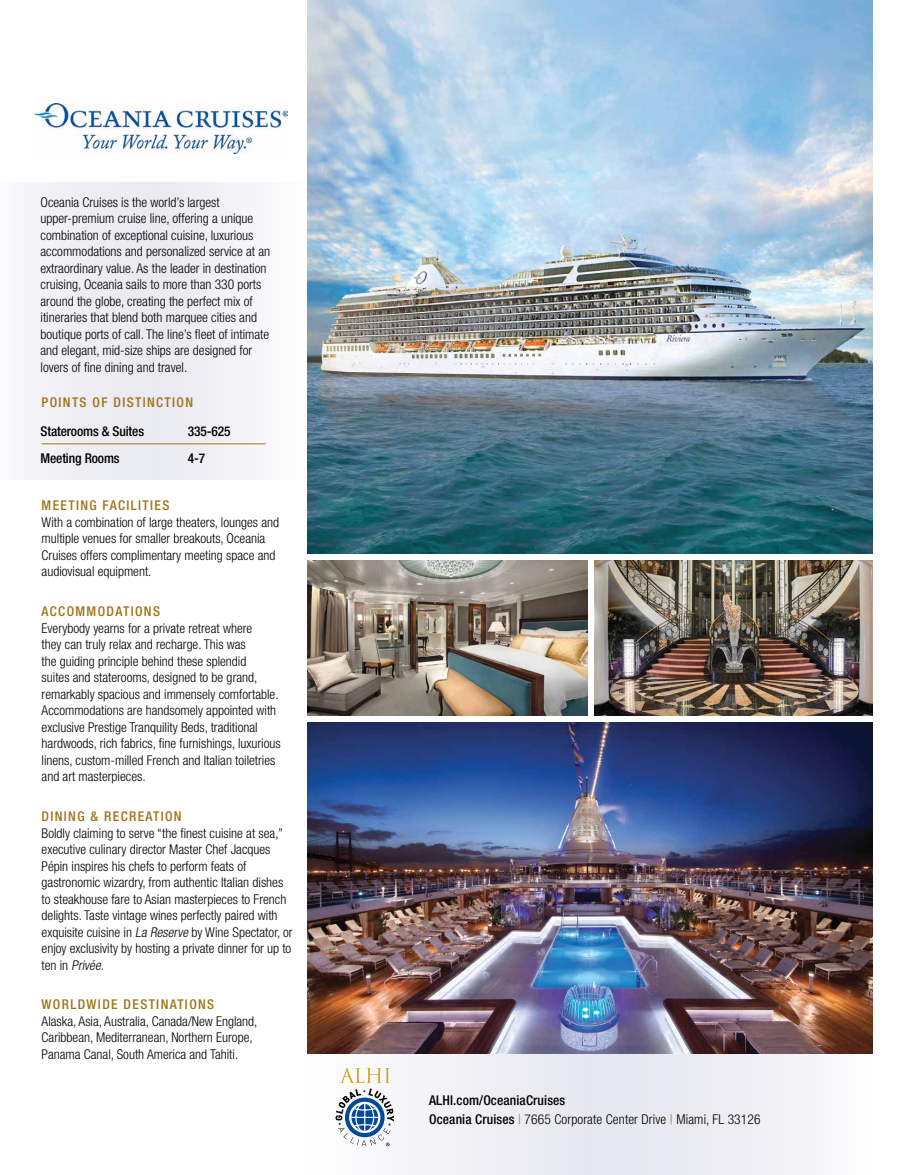
<style>
.page{position:relative;width:905px;height:1175px;background:#fff}
.page>*{position:absolute;margin:0;border:0;box-sizing:border-box;transform-origin:0 0}
.t1{font:300 condensed 13.5px/16.5px "Helvetica Neue";color:#000}
.t2{font:500 condensed 13.5px "Helvetica Neue";letter-spacing:.1em;color:#9f7418}
.t3{font:500 condensed 13.5px/19.5px "Helvetica Neue";letter-spacing:.01em;color:#000}
.t4{font:500 condensed 13.5px/27px "Helvetica Neue";letter-spacing:-.01em;color:#000}
.s1{font-style:italic}
.s2{font-weight:300;color:#9f7418}
.s3{font-weight:300}
</style>
<div class="page">
<div style="left:307px;top:1039px;width:565px;height:135px;background:#f1f1f6"></div>
<div style="left:579px;top:1039px;width:293px;height:135px;background:linear-gradient(to right,#e2e2ec,#f7f7f8)"></div>
<div style="left:0;top:182px;width:308px;height:297px;background:#f5f5f8"></div>
<div style="left:0;top:182px;width:179px;height:297px;background:#ededf3"></div>
<img style="left:308px;top:560px;width:279px;height:156px">
<img style="left:308px;top:722px;width:564px;height:331px">
<img style="left:594px;top:560px;width:278px;height:155px">
<img style="left:308px;top:0;width:564px;height:554px">
<svg style="left:340px;top:1067px;width:50px;height:15px"></svg>
<svg style="left:335px;top:1088px;width:59px;height:58px"></svg>
<img style="left:34px;top:103px;width:253px;height:50px">
<hr style="left:42px;top:443px;width:224px;height:1px;background:#9f7418">
<p class="t1" style="left:41px;top:193px;width:231px">Oceania Cruises is the world’s largest upper-premium cruise line, offering a unique combination of exceptional cuisine, luxurious accommodations and personalized service at an extraordinary value. As the leader in destination cruising, Oceania sails to more than 330 ports around the globe, creating the perfect mix of itineraries that blend both marquee cities and boutique ports of call. The line’s fleet of intimate and elegant, mid-size ships are designed for lovers of fine dining and travel.</p>
<p class="t2" style="left:42px;top:394px;width:153px">POINTS OF DISTINCTION</p>
<p class="t4" style="left:40px;top:417px;width:105px">Staterooms &amp; Suites<br>Meeting Rooms</p>
<p class="t4" style="left:188px;top:417px;width:44px">335-625<br>4-7</p>
<p class="t2" style="left:42px;top:497px;width:129px">MEETING FACILITIES</p>
<p class="t1" style="left:42px;top:514px;width:239px">With a combination of large theaters, lounges and multiple venues for smaller breakouts, Oceania Cruises offers complimentary meeting space and audiovisual equipment.</p>
<p class="t2" style="left:42px;top:603px;width:120px">ACCOMMODATIONS</p>
<p class="t1" style="left:42px;top:619px;width:241px">Everybody yearns for a private retreat where<br>they can truly relax and recharge. This was<br>the guiding principle behind these splendid<br>suites and staterooms, designed to be grand, remarkably spacious and immensely comfortable.<br>Accommodations are handsomely appointed with exclusive Prestige Tranquility Beds, traditional hardwoods, rich fabrics, fine furnishings, luxurious linens, custom-milled French and Italian toiletries and art masterpieces.</p>
<p class="t2" style="left:42px;top:808px;width:142px">DINING &amp; RECREATION</p>
<p class="t1" style="left:42px;top:824px;width:252px">Boldly claiming to serve “the finest cuisine at sea,” executive culinary director Master Chef Jacques Pépin inspires his chefs to perform feats of gastronomic wizardry, from authentic Italian dishes to steakhouse fare to Asian masterpieces to French delights. Taste vintage wines perfectly paired with exquisite cuisine in <span class="s1">La Reserve</span> by Wine Spectator, or enjoy exclusivity by hosting a private dinner for up to t e n i n <span class="s1">Privée</span>.</p>
<p class="t2" style="left:42px;top:996px;width:174px">WORLDWIDE DESTINATIONS</p>
<p class="t1" style="left:42px;top:1012px;width:217px">Alaska, Asia, Australia, Canada/New England,<br>Caribbean, Mediterranean, Northern Europe,<br>Panama Canal, South America and Tahiti.</p>
<p class="t3" style="left:429px;top:1090px;width:333px">ALHI.com/OceaniaCruises<br>Oceania Cruises <span class="s2">|</span> <span class="s3">7665 Corporate Center Drive</span> <span class="s2">|</span> <span class="s3">Miami, FL 33126</span></p>
</div>
